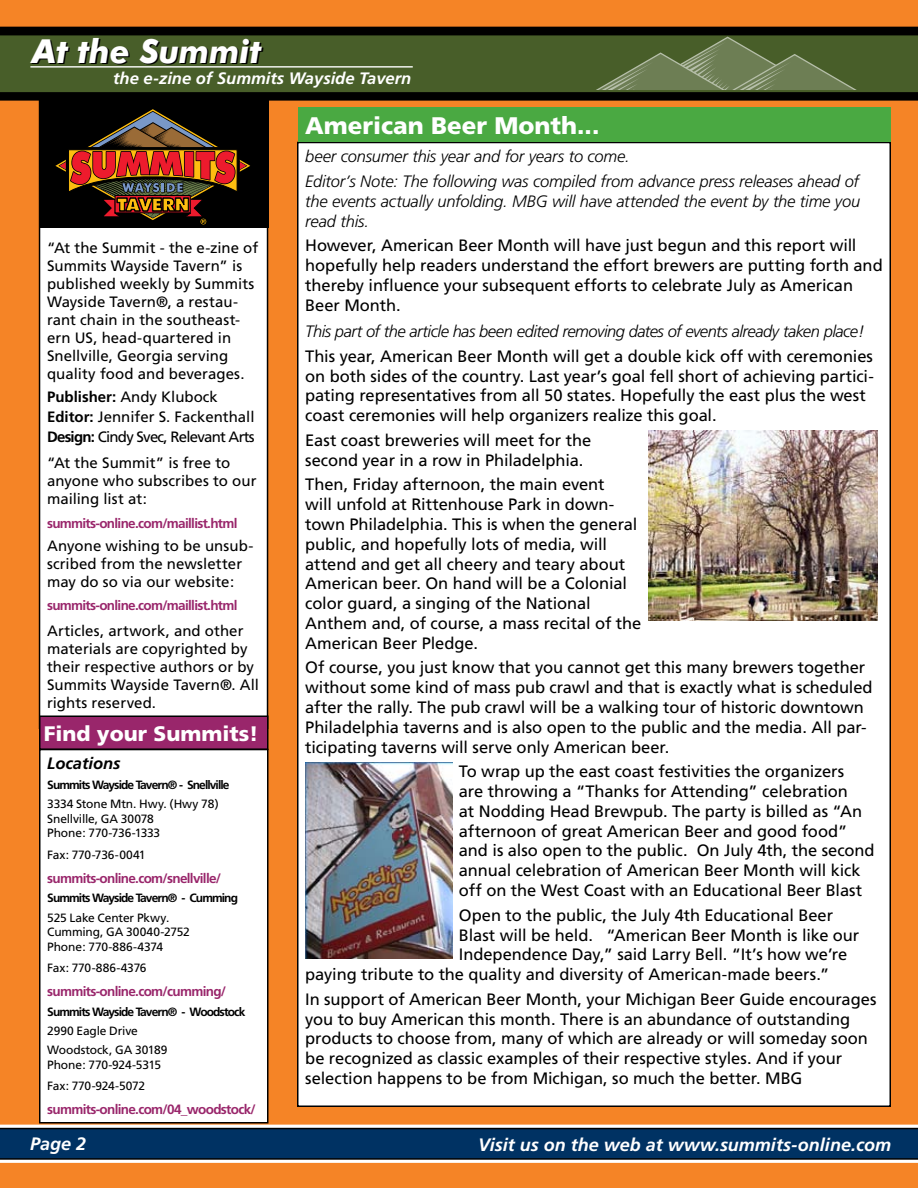
<style>
.page{position:relative;width:918px;height:1188px;background:#f58426}
.page>*{position:absolute;margin:0;border:0;box-sizing:border-box;transform-origin:0 0}
.t1{font:italic 700 33.15px "Futura BT";color:#fff}
.t2{font:900 24px "Frutiger";color:#fff}
.t3{font:900 21px "Frutiger";color:#fff}
.t4{font:italic 700 18px "Frutiger";color:#fff}
.t5{font:16.5px/19.8px "Frutiger";letter-spacing:-.005em;color:#000}
.t6{font:italic 300 16.5px/24.6px "Frutiger";letter-spacing:-.015em;color:#000}
.t7{font:italic 700 16.5px "Frutiger";color:#fff}
.t8{font:italic 700 16.5px "Frutiger";color:#000}
.t9{font:15px/18px "Frutiger";color:#000}
.t10{font:700 13.5px "Frutiger";letter-spacing:-.05em;color:#99266b}
.t11{font:12px/14.4px "Frutiger";letter-spacing:-.01em;color:#000}
.t12{font:700 12px "Frutiger";letter-spacing:-.075em;color:#000}
.s1{font-weight:700}
</style>
<div class="page">
<svg style="left:0;top:1125px;width:918px;height:38px;background:#284e73"></svg>
<div style="left:40px;top:100px;width:228px;height:628px;background:#fff"></div>
<div style="left:39px;top:99px;width:229px;height:630px;border:2px solid #000"></div>
<div style="left:40px;top:716px;width:228px;height:33px;background:#99266b"></div>
<div style="left:39px;top:716px;width:229px;height:34px;border:2px solid #000"></div>
<div style="left:40px;top:750px;width:228px;height:373px;background:#fff"></div>
<div style="left:39px;top:749px;width:229px;height:375px;border:2px solid #000"></div>
<div style="left:0;top:27px;width:918px;height:74px;background:#000"></div>
<svg style="left:0;top:34px;width:918px;height:60px;background:#425625"></svg>
<div style="left:39px;top:100px;width:229px;height:128px;background:#000"></div>
<svg style="left:55px;top:109px;width:195px;height:115px"></svg>
<hr style="left:30px;top:66px;width:383px;height:2px;background:#fff">
<svg style="left:567px;top:36px;width:324px;height:54px;background:#5b6e3f"></svg>
<div style="left:298px;top:142px;width:592px;height:964px;background:#fff"></div>
<div style="left:298px;top:107px;width:593px;height:35px;background:#4aa942"></div>
<img style="left:648px;top:430px;width:230px;height:191px">
<img style="left:306px;top:763px;width:146px;height:195px">
<h1 class="t1" style="left:32px;top:31px;width:231px">At the Summit</h1>
<p class="t7" style="left:113px;top:68px;width:300px">the e-zine of Summits Wayside Tavern</p>
<p class="t9" style="left:47px;top:239px;width:213px">“At the Summit - the e-zine of<br>Summits Wayside Tavern” is published weekly by Summits<br>Wayside Tavern®, a restau&shy;rant chain in the southeast&shy;ern US, head-quartered in<br>Snellville, Georgia serving quality food and beverages.</p>
<p class="t9" style="left:47px;top:387px;width:209px;line-height:20.1px"><span class="s1">Publisher:</span> Andy Klubock<br><span class="s1">Editor:</span> Jennifer S. Fackenthall<br><span class="s1">Design:</span> Cindy Svec, Relevant Arts</p>
<p class="t9" style="left:47px;top:454px;width:211px">“At the Summit” is free to anyone who subscribes to our mailing list at:</p>
<p class="t10" style="left:47px;top:515px;width:192px">summits-online.com/maillist.html</p>
<p class="t9" style="left:47px;top:537px;width:208px">Anyone wishing to be unsub&shy;scribed from the newsletter may do so via our website:</p>
<p class="t10" style="left:47px;top:598px;width:192px">summits-online.com/maillist.html</p>
<p class="t9" style="left:47px;top:622px;width:214px">Articles, artwork, and other materials are copyrighted by their respective authors or by<br>Summits Wayside Tavern®. All rights reserved.</p>
<p class="t3" style="left:44px;top:721px;width:216px">Find your Summits!</p>
<p class="t8" style="left:47px;top:754px;width:75px">Locations</p>
<p class="t12" style="left:47px;top:778px;width:184px">Summits Wayside Tavern® - Snellville</p>
<p class="t11" style="left:47px;top:797px;width:173px">3334 Stone Mtn. Hwy. (Hwy 78)<br>Snellville, GA 30078<br>Phone: 770-736-1333</p>
<p class="t11" style="left:47px;top:848px;width:100px">Fax: 770-736-0041</p>
<p class="t10" style="left:47px;top:870px;width:175px">summits-online.com/snellville/</p>
<p class="t12" style="left:47px;top:891px;width:192px">Summits Wayside Tavern® - Cumming</p>
<p class="t11" style="left:47px;top:910px;width:144px">525 Lake Center Pkwy.<br>Cumming, GA 30040-2752<br>Phone: 770-886-4374</p>
<p class="t11" style="left:47px;top:961px;width:101px">Fax: 770-886-4376</p>
<p class="t10" style="left:47px;top:983px;width:180px">summits-online.com/cumming/</p>
<p class="t12" style="left:47px;top:1004px;width:200px">Summits Wayside Tavern® - Woodstock</p>
<p class="t11" style="left:47px;top:1021px;width:122px;line-height:19.2px">2990 Eagle Drive<br>Woodstock, GA 30189</p>
<p class="t11" style="left:47px;top:1054px;width:115px;line-height:21.6px">Phone: 770-924-5315<br>Fax: 770-924-5072</p>
<p class="t10" style="left:47px;top:1101px;width:210px">summits-online.com/04_woodstock/</p>
<h2 class="t2" style="left:305px;top:111px;width:296px">American Beer Month...</h2>
<p class="t6" style="left:305px;top:145px;width:555px">beer consumer this year and for years to come.<br>Editor’s Note: The following was compiled from advance press releases ahead of</p>
<p class="t6" style="left:305px;top:191px;width:557px;line-height:19.8px">the events actually unfolding. MBG will have attended the event by the time you read this.</p>
<p class="t5" style="left:305px;top:236px;width:579px">However, American Beer Month will have just begun and this report will hopefully help readers understand the effort brewers are putting forth and thereby influence your subsequent efforts to celebrate July as American Beer Month.</p>
<p class="t6" style="left:305px;top:319px;width:561px">This part of the article has been edited removing dates of events already taken place!</p>
<p class="t5" style="left:305px;top:346px;width:570px">This year, American Beer Month will get a double kick off with ceremonies on both sides of the country. Last year’s goal fell short of achieving partici&shy;pating representatives from all 50 states. Hopefully the east plus the west coast ceremonies will help organizers realize this goal.</p>
<p class="t5" style="left:305px;top:430px;width:287px">East coast breweries will meet for the second year in a row in Philadelphia.</p>
<p class="t5" style="left:305px;top:475px;width:338px">Then, Friday afternoon, the main event<br>will unfold at Rittenhouse Park in down&shy;town Philadelphia. This is when the general public, and hopefully lots of media, will attend and get all cheery and teary about American beer. On hand will be a Colonial color guard, a singing of the National Anthem and, of course, a mass recital of the American Beer Pledge.</p>
<p class="t5" style="left:305px;top:658px;width:569px">Of course, you just know that you cannot get this many brewers together without some kind of mass pub crawl and that is exactly what is scheduled after the rally. The pub crawl will be a walking tour of historic downtown Philadelphia taverns and is also open to the public and the media. All par&shy;ticipating taverns will serve only American beer.</p>
<p class="t5" style="left:459px;top:762px;width:417px">To wrap up the east coast festivities the organizers<br>are throwing a “Thanks for Attending” celebration<br>at Nodding Head Brewpub. The party is billed as “An afternoon of great American Beer and good food” and is also open to the public. On July 4th, the second annual celebration of American Beer Month will kick off on the West Coast with an Educational Beer Blast</p>
<p class="t5" style="left:459px;top:905px;width:376px">Open to the public, the July 4th Educational Beer</p>
<p class="t5" style="left:459px;top:925px;width:402px">Blast will be held. “American Beer Month is like our</p>
<p class="t5" style="left:459px;top:945px;width:390px">Independence Day,” said Larry Bell. “It’s how we’re</p>
<p class="t5" style="left:305px;top:965px;width:526px">paying tribute to the quality and diversity of American-made beers.”</p>
<p class="t5" style="left:305px;top:989px;width:573px">In support of American Beer Month, your Michigan Beer Guide encourages you to buy American this month. There is an abundance of outstanding products to choose from, many of which are already or will someday soon be recognized as classic examples of their respective styles. And if your selection happens to be from Michigan, so much the better. MBG</p>
<p class="t4" style="left:30px;top:1133px;width:58px">Page 2</p>
<p class="t4" style="left:478px;top:1134px;width:414px">Visit us on the web at www.summits-online.com</p>
</div>
